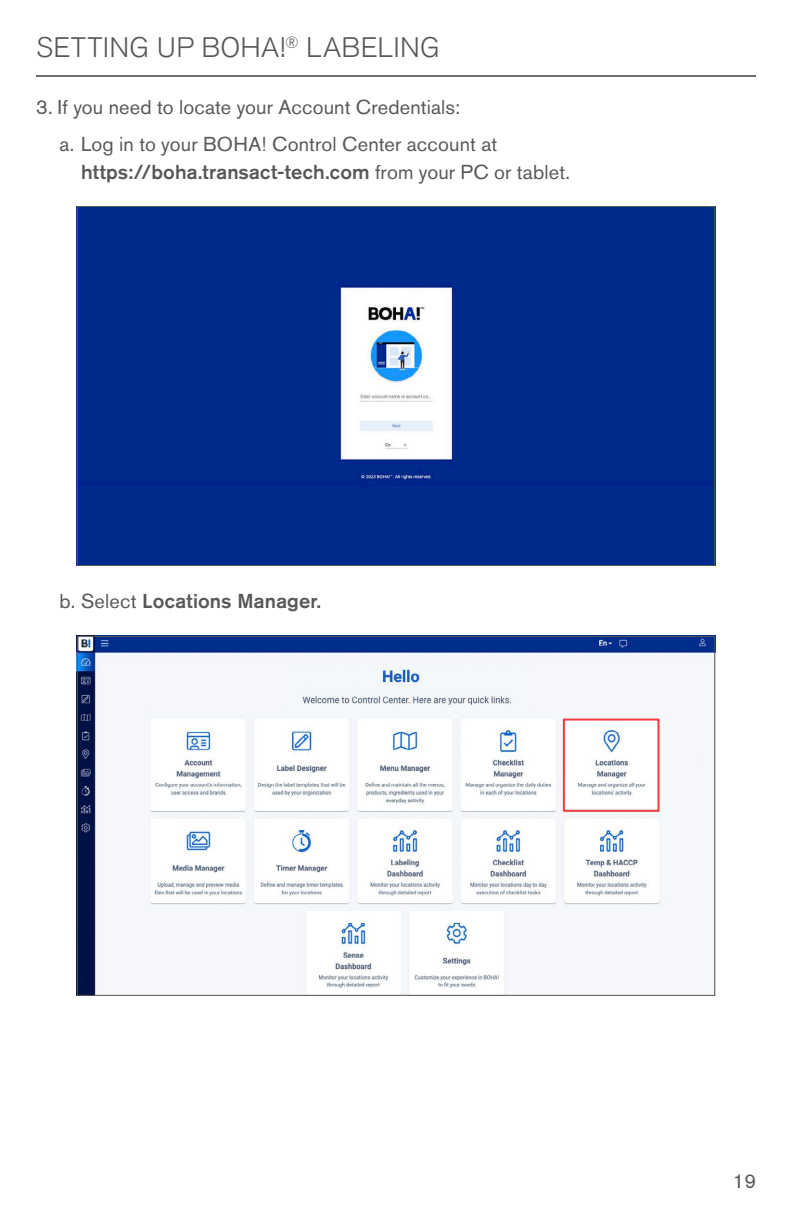
<style>
.page{position:relative;width:792px;height:1224px;background:#fff}
.page>*{position:absolute;margin:0;border:0;box-sizing:border-box;transform-origin:0 0}
.t1{font:300 28px "Akzidenz Grotesk Pro";letter-spacing:.01em;color:#57585a}
.t2{font:20px/28px "Akzidenz Grotesk Pro";letter-spacing:.005em;color:#57585a}
.t3{font:500 20px "Akzidenz Grotesk Pro";letter-spacing:.01em;color:#57585a}
.s1{font-weight:500}
.s2{font-weight:400}
</style>
<div class="page">
<hr style="left:36px;top:75px;width:720px;height:2px;background:#6c6d70">
<img style="left:79px;top:638px;width:634px;height:356px">
<img style="left:79px;top:208px;width:634px;height:356px">
<div style="left:563px;top:719px;width:97px;height:93px;border:2px solid #ee3d41"></div>
<p class="t1" style="left:36px;top:29px;width:405px">SETTING UP BOHA!<sup>®</sup> LABELING</p>
<p class="t2" style="left:36px;top:93px;width:426px">3. If you need to locate your Account Credentials:</p>
<p class="t2" style="left:81px;top:130px;width:488px;text-indent:-22px">a. Log in to your BOHA! Control Center account at <span class="s1">https://boha.transact-tech.com</span> from your PC or tablet.</p>
<p class="t3" style="left:59px;top:588px;width:263px"><span class="s2">b. Select</span> Locations Manager.</p>
<p class="t2" style="left:733px;top:1167px;width:25px">19</p>
</div>
